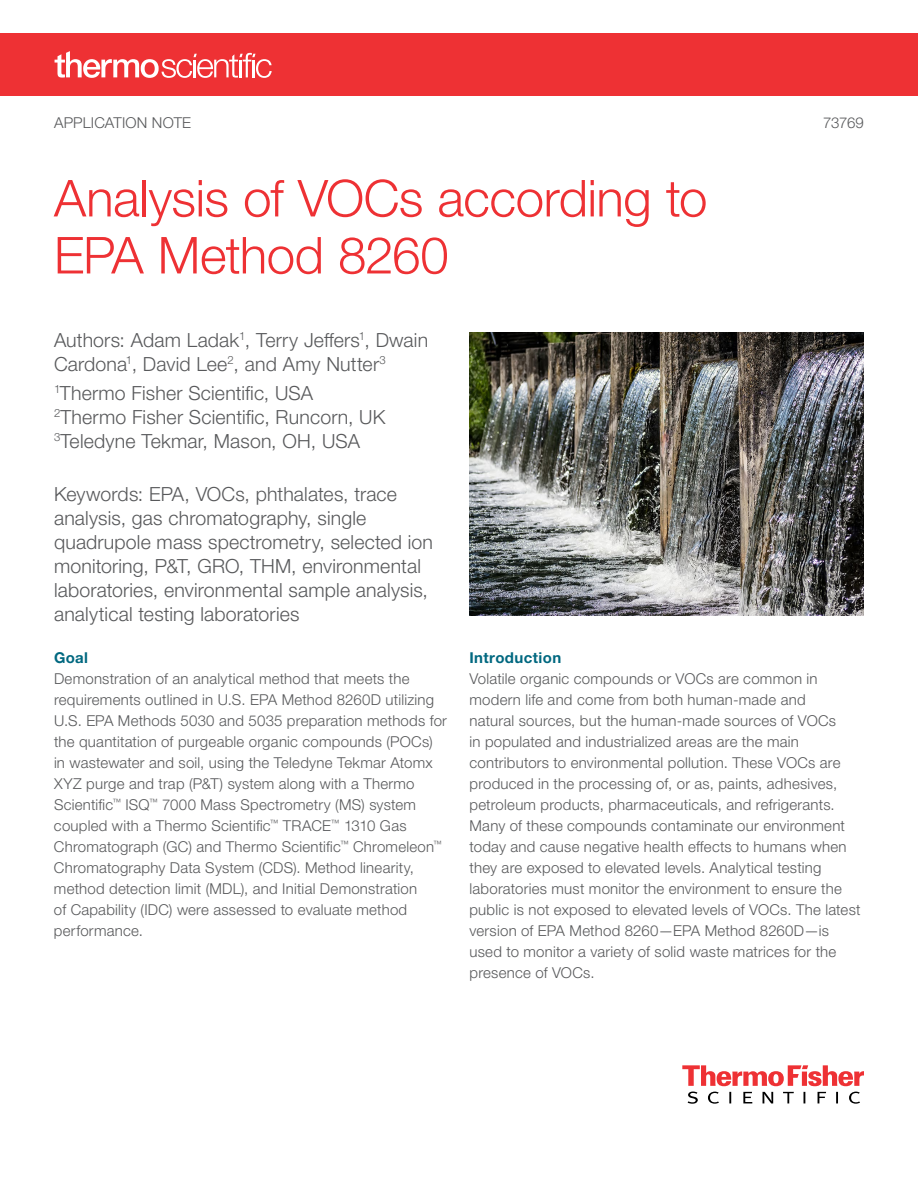
<style>
.page{position:relative;width:918px;height:1188px;background:#fff}
.page>*{position:absolute;margin:0;border:0;box-sizing:border-box;transform-origin:0 0}
.t1{font:300 51px/57px "Helvetica Neue LTW1 G";letter-spacing:-.01em;color:#ee3134}
.t2{font:300 19.5px/24px "Helvetica Neue LTW1 G";letter-spacing:.01em;color:#58595b}
.t3{font:300 15px/21px "Helvetica Neue LTW1 G";letter-spacing:.015em;color:#58595b}
.t4{font:700 15px "Helvetica Neue LTW1 G";letter-spacing:.025em;color:#006880}
</style>
<div class="page">
<svg style="left:682px;top:1065px;width:182px;height:21px"></svg>
<svg style="left:688px;top:1092px;width:172px;height:12px"></svg>
<div style="left:0;top:33px;width:918px;height:63px;background:#ee3134"></div>
<svg style="left:55px;top:51px;width:217px;height:27px"></svg>
<img style="left:469px;top:333px;width:395px;height:283px">
<p class="t3" style="left:54px;top:112px;width:139px">APPLICATION NOTE</p>
<p class="t3" style="left:823px;top:112px;width:42px">73769</p>
<h1 class="t1" style="left:54px;top:170px;width:655px">Analysis of VOCs according to<br>EPA Method 8260</h1>
<h2 class="t2" style="left:54px;top:328px;width:376px">Authors: Adam Ladak<sup>1</sup>, Terry Jeffers<sup>1</sup>, Dwain<br>Cardona<sup>1</sup>, David Lee<sup>2</sup>, and Amy Nutter<sup>3</sup></h2>
<h2 class="t2" style="left:54px;top:381px;width:333px"><sup>1</sup>Thermo Fisher Scientific, USA<br><sup>2</sup>Thermo Fisher Scientific, Runcorn, UK<br><sup>3</sup>Teledyne Tekmar, Mason, OH, USA</h2>
<p class="t2" style="left:54px;top:482px;width:381px">Keywords: EPA, VOCs, phthalates, trace analysis, gas chromatography, single quadrupole mass spectrometry, selected ion monitoring, P&amp;T, GRO, THM, environmental laboratories, environmental sample analysis, analytical testing laboratories</p>
<p class="t4" style="left:54px;top:648px;width:36px">Goal</p>
<p class="t3" style="left:54px;top:668px;width:395px">Demonstration of an analytical method that meets the requirements outlined in U.S. EPA Method 8260D utilizing U.S. EPA Methods 5030 and 5035 preparation methods for the quantitation of purgeable organic compounds (POCs) in wastewater and soil, using the Teledyne Tekmar Atomx XYZ purge and trap (P&amp;T) system along with a Thermo Scientific<sup>™</sup> ISQ<sup>™</sup> 7000 Mass Spectrometry (MS) system coupled with a Thermo Scientific<sup>™</sup> TRACE<sup>™</sup> 1310 Gas Chromatograph (GC) and Thermo Scientific<sup>™</sup> Chromeleon<sup>™ </sup>Chromatography Data System (CDS). Method linearity, method detection limit (MDL), and Initial Demonstration<br>of Capability (IDC) were assessed to evaluate method performance.</p>
<p class="t4" style="left:469px;top:648px;width:93px">Introduction</p>
<p class="t3" style="left:469px;top:668px;width:393px">Volatile organic compounds or VOCs are common in modern life and come from both human-made and<br>natural sources, but the human-made sources of VOCs<br>in populated and industrialized areas are the main contributors to environmental pollution. These VOCs are produced in the processing of, or as, paints, adhesives, petroleum products, pharmaceuticals, and refrigerants.<br>Many of these compounds contaminate our environment today and cause negative health effects to humans when they are exposed to elevated levels. Analytical testing laboratories must monitor the environment to ensure the public is not exposed to elevated levels of VOCs. The latest version of EPA Method 8260—EPA Method 8260D—is used to monitor a variety of solid waste matrices for the presence of VOCs.</p>
</div>
